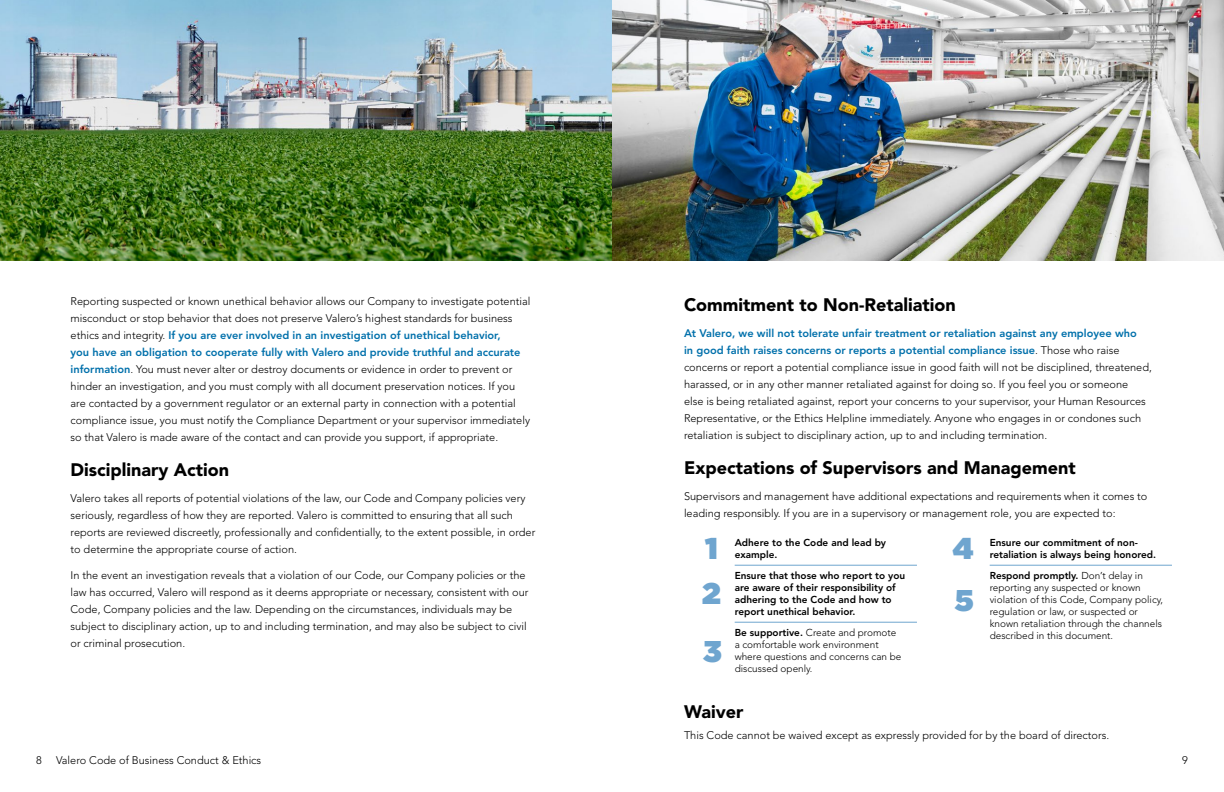
<style>
.page{position:relative;width:1224px;height:792px;background:#fff}
.page>*{position:absolute;margin:0;border:0;box-sizing:border-box;transform-origin:0 0}
.Sub-Subhead{font:900 30px "Gotham";color:#6fa5cf}
.Subhead{font:900 18px "Avenir LT Std";color:#000}
.Main_Text{font:300 11px/17px "Avenir LT Std";color:#000}
.Main_Text-2{font:300 10px/12px "Avenir LT Std";color:#000}
.Main_Text-3{font:800 10px/12px "Avenir LT Std";color:#000}
.s1{font-weight:800;color:#0070ab}
.s2{font-weight:800}
</style>
<div class="page">
<hr style="left:735px;top:565px;width:182px;height:1px;background:#6fa5cf">
<hr style="left:735px;top:622px;width:182px;height:1px;background:#6fa5cf">
<hr style="left:990px;top:565px;width:182px;height:1px;background:#6fa5cf">
<img style="left:0;top:0;width:1224px;height:261px">
<p class="Main_Text" style="left:71px;top:293px;width:461px">Reporting suspected or known unethical behavior allows our Company to investigate potential misconduct or stop behavior that does not preserve Valero’s highest standards for business ethics and integrity. <span class="s1">If you are ever involved in an investigation of unethical behavior,<br>you have an obligation to cooperate fully with Valero and provide truthful and accurate information</span>. You must never alter or destroy documents or evidence in order to prevent or hinder an investigation, and you must comply with all document preservation notices. If you are contacted by a government regulator or an external party in connection with a potential compliance issue, you must notify the Compliance Department or your supervisor immediately so that Valero is made aware of the contact and can provide you support, if appropriate.</p>
<p class="Subhead" style="left:71px;top:459px;width:160px">Disciplinary Action</p>
<p class="Main_Text" style="left:71px;top:490px;width:466px">Valero takes all reports of potential violations of the law, our Code and Company policies very seriously, regardless of how they are reported. Valero is committed to ensuring that all such reports are reviewed discreetly, professionally and confidentially, to the extent possible, in order to determine the appropriate course of action.</p>
<p class="Main_Text" style="left:71px;top:567px;width:459px">In the event an investigation reveals that a violation of our Code, our Company policies or the law has occurred, Valero will respond as it deems appropriate or necessary, consistent with our Code, Company policies and the law. Depending on the circumstances, individuals may be subject to disciplinary action, up to and including termination, and may also be subject to civil or criminal prosecution.</p>
<p class="Subhead" style="left:684px;top:293px;width:273px">Commitment to Non-Retaliation</p>
<p class="Main_Text" style="left:684px;top:324px;width:470px"><span class="s1">At Valero, we will not tolerate unfair treatment or retaliation against any employee who<br>in good faith raises concerns or reports a potential compliance issue</span>. Those who raise concerns or report a potential compliance issue in good faith will not be disciplined, threatened, harassed, or in any other manner retaliated against for doing so. If you feel you or someone<br>else is being retaliated against, report your concerns to your supervisor, your Human Resources Representative, or the Ethics Helpline immediately. Anyone who engages in or condones such retaliation is subject to disciplinary action, up to and including termination.</p>
<p class="Subhead" style="left:684px;top:457px;width:393px">Expectations of Supervisors and Management</p>
<p class="Main_Text" style="left:684px;top:487px;width:465px">Supervisors and management have additional expectations and requirements when it comes to leading responsibly. If you are in a supervisory or management role, you are expected to:</p>
<p class="Sub-Subhead" style="left:705px;top:531px;width:14px">1</p>
<p class="Sub-Subhead" style="left:702px;top:577px;width:20px">2</p>
<p class="Sub-Subhead" style="left:703px;top:634px;width:20px">3</p>
<p class="Main_Text-3" style="left:735px;top:537px;width:153px">Adhere to the Code and lead by example.</p>
<p class="Main_Text-3" style="left:735px;top:570px;width:172px">Ensure that those who report to you are aware of their responsibility of adhering to the Code and how to report unethical behavior.</p>
<p class="Main_Text-2" style="left:735px;top:627px;width:168px"><span class="s2">Be supportive.</span> Create and promote a comfortable work environment where questions and concerns can be discussed openly.</p>
<p class="Sub-Subhead" style="left:953px;top:531px;width:22px">4</p>
<p class="Sub-Subhead" style="left:955px;top:584px;width:20px">5</p>
<p class="Main_Text-3" style="left:990px;top:537px;width:168px">Ensure our commitment of non&shy;retaliation is always being honored.</p>
<p class="Main_Text-2" style="left:990px;top:570px;width:175px"><span class="s2">Respond promptly.</span> Don’t delay in reporting any suspected or known violation of this Code, Company policy, regulation or law, or suspected or known retaliation through the channels described in this document.</p>
<p class="Subhead" style="left:684px;top:701px;width:61px">Waiver</p>
<p class="Main_Text" style="left:684px;top:727px;width:427px">This Code cannot be waived except as expressly provided for by the board of directors.</p>
<p class="Main_Text" style="left:36px;top:752px;width:7px">8</p>
<p class="Main_Text" style="left:56px;top:752px;width:207px">Valero Code of Business Conduct &amp; Ethics</p>
<p class="Main_Text" style="left:1182px;top:752px;width:7px">9</p>
</div>
